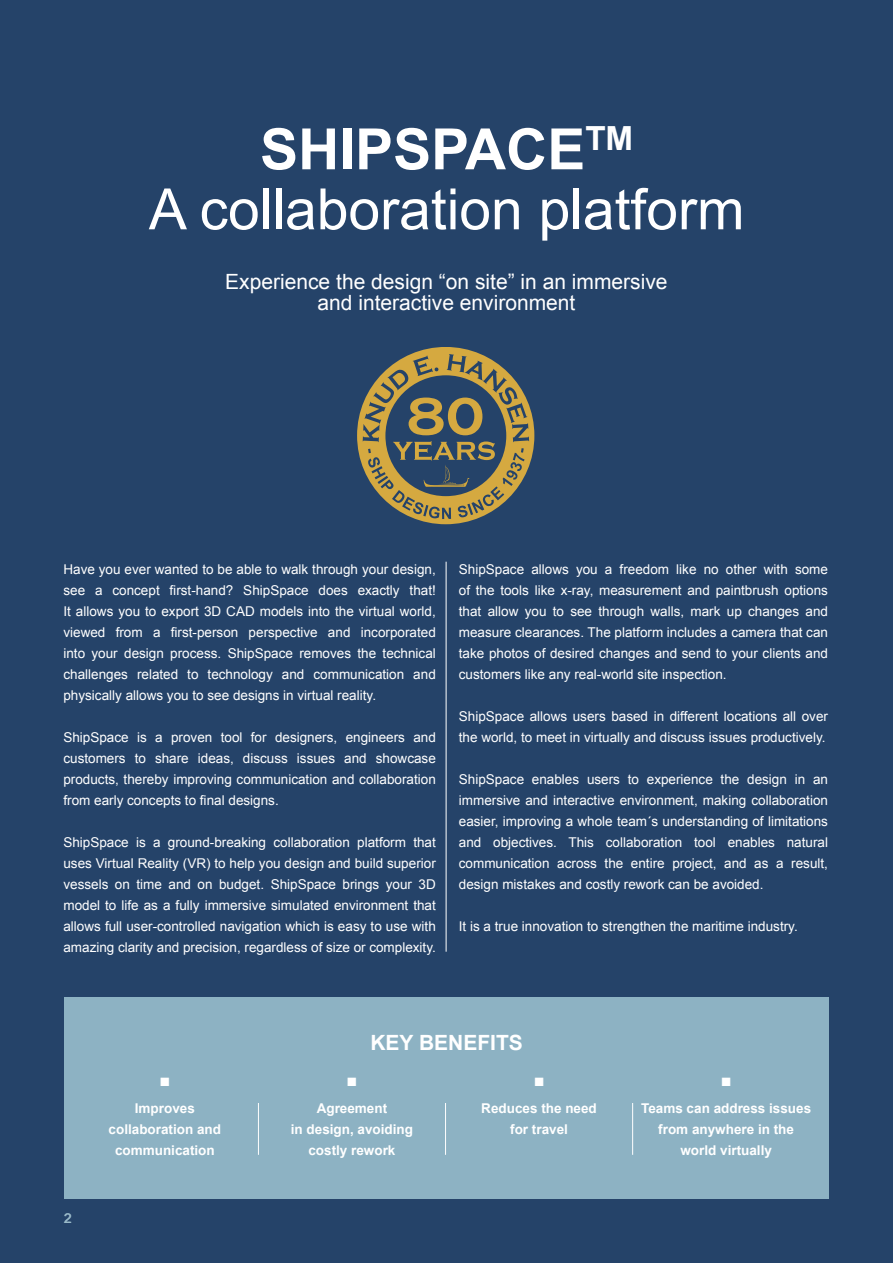
<style>
.page{position:relative;width:893px;height:1263px;background:#254369}
.page>*{position:absolute;margin:0;border:0;box-sizing:border-box;transform-origin:0 0}
.t1{font:57px/60px "Arial";color:#fff;text-align:center}
.t2{font:21px/21px "Arial";color:#fff;text-align:center}
.t3{font:700 21px "Arial";color:#fff}
.t4{font:700 18px "Arial";color:#fff}
.t5{font:13.5px/21px "Arial";color:#fff;text-align:justify}
.t6{font:700 13.5px/21px "Arial";color:#fff;text-align:center}
.t7{font:13.5px "Arial";color:#9abac9}
.s1{font-weight:700}
</style>
<div class="page">
<div style="left:64px;top:997px;width:765px;height:202px;background:#8db2c3"></div>
<hr style="left:258px;top:1103px;width:1px;height:52px;background:#fff">
<hr style="left:445px;top:1103px;width:1px;height:52px;background:#fff">
<hr style="left:632px;top:1103px;width:1px;height:52px;background:#fff">
<svg style="left:357px;top:347px;width:177px;height:177px"></svg>
<hr style="left:446px;top:562px;width:1px;height:390px;background:#fff">
<h1 class="t1" style="left:149px;top:120px;width:597px"><span class="s1">SHIPSPACE</span><sup>TM<br></sup>A collaboration platform</h1>
<h2 class="t2" style="left:225px;top:271px;width:444px">Experience the design “on site” in an immersive and interactive environment</h2>
<p class="t5" style="left:63px;top:559px;width:374px">Have you ever wanted to be able to walk through your design, see a concept first-hand? ShipSpace does exactly that!<br>It allows you to export 3D CAD models into the virtual world, viewed from a first-person perspective and incorporated into your design process. ShipSpace removes the technical challenges related to technology and communication and physically allows you to see designs in virtual reality.</p>
<p class="t5" style="left:63px;top:727px;width:374px">ShipSpace is a proven tool for designers, engineers and customers to share ideas, discuss issues and showcase products, thereby improving communication and collaboration from early concepts to final designs.</p>
<p class="t5" style="left:63px;top:832px;width:374px">ShipSpace is a ground-breaking collaboration platform that uses Virtual Reality (VR) to help you design and build superior vessels on time and on budget. ShipSpace brings your 3D model to life as a fully immersive simulated environment that allows full user-controlled navigation which is easy to use with amazing clarity and precision, regardless of size or complexity.</p>
<p class="t5" style="left:459px;top:558px;width:371px">ShipSpace allows you a freedom like no other with some of the tools like x-ray, measurement and paintbrush options that allow you to see through walls, mark up changes and measure clearances. The platform includes a camera that can take photos of desired changes and send to your clients and customers like any real-world site inspection.</p>
<p class="t5" style="left:459px;top:706px;width:371px">ShipSpace allows users based in different locations all over the world, to meet in virtually and discuss issues productively.</p>
<p class="t5" style="left:459px;top:769px;width:371px">ShipSpace enables users to experience the design in an immersive and interactive environment, making collaboration easier, improving a whole team´s understanding of limitations and objectives. This collaboration tool enables natural communication across the entire project, and as a result, design mistakes and costly rework can be avoided.</p>
<p class="t5" style="left:459px;top:916px;width:340px">It is a true innovation to strengthen the maritime industry.</p>
<h2 class="t3" style="left:370px;top:1028px;width:154px">KEY BENEFITS</h2>
<p class="t7" style="left:64px;top:1209px;width:9px">2</p>
<h3 class="t4" style="left:159px;top:1068px;width:12px">■</h3>
<h3 class="t4" style="left:347px;top:1068px;width:12px">■</h3>
<h3 class="t4" style="left:534px;top:1068px;width:12px">■</h3>
<h3 class="t4" style="left:721px;top:1068px;width:12px">■</h3>
<p class="t6" style="left:109px;top:1098px;width:114px">Improves collaboration and communication</p>
<p class="t6" style="left:291px;top:1098px;width:124px">Agreement<br>in design, avoiding costly rework</p>
<p class="t6" style="left:481px;top:1098px;width:117px">Reduces the need for travel</p>
<p class="t6" style="left:641px;top:1098px;width:172px">Teams can address issues from anywhere in the world virtually</p>
</div>
